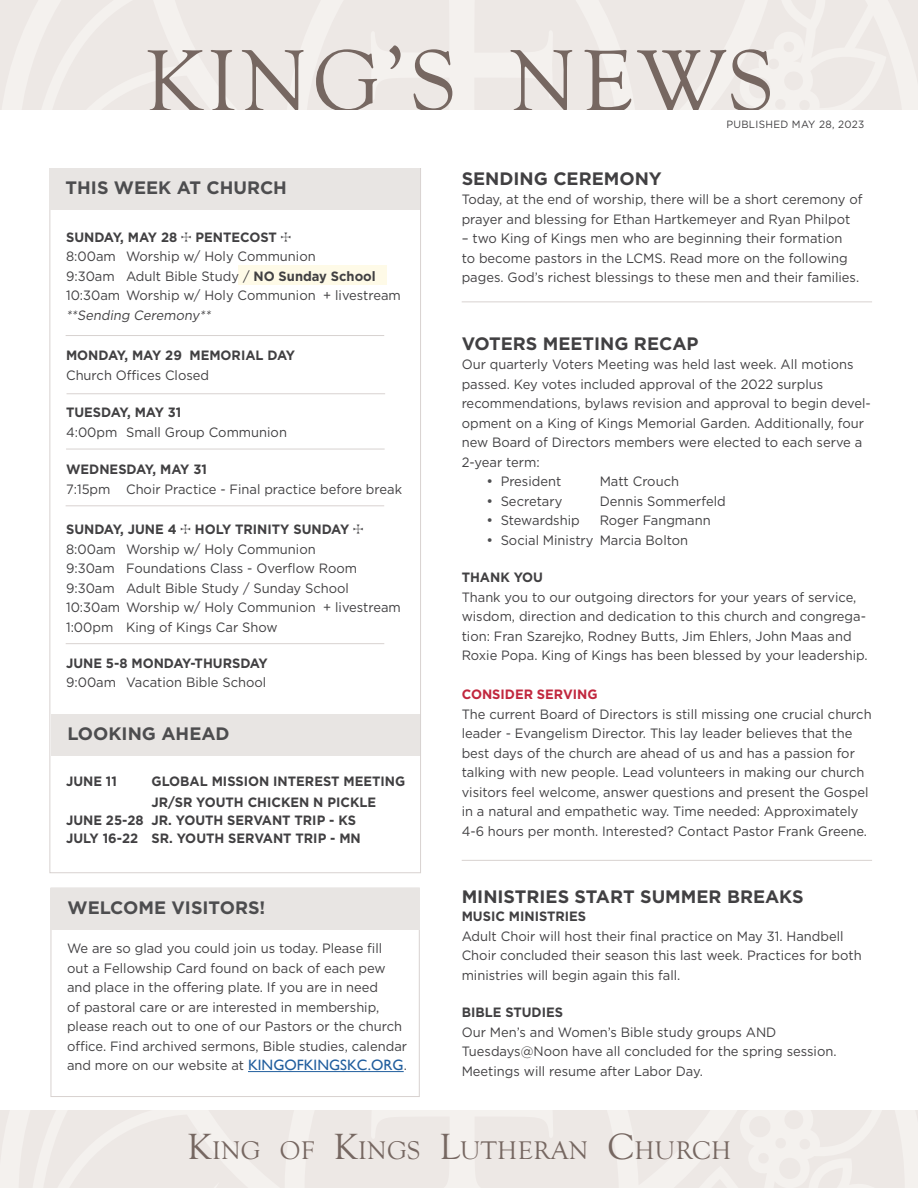
<style>
.page{position:relative;width:918px;height:1188px;background:#fff}
.page>*{position:absolute;margin:0;border:0;box-sizing:border-box;transform-origin:0 0}
.t1{font:90px "Goudy Old Style T";letter-spacing:.05em;color:#766761}
.t2{font:26.25px "Goudy Old Style T";letter-spacing:.015em;color:#766761}
.t3{font:700 18px "Gotham";color:#414042}
.t4{font:700 18px "Gotham";color:#4d4d4f}
.t5{font:13.5px/19.5px "Gotham";color:#414042;scale:.96 1}
.t6{font:700 13.5px/21px "Gotham";color:#414042;scale:.96 1}
.t7{font:italic 13.5px "Gotham";color:#414042;scale:.96 1}
.t8{font:700 13.5px "Gotham";color:#c1273e;scale:.96 1}
.t9{font:10.5px "Gotham";letter-spacing:.03em;color:#414042;scale:.96 1}
.s1{font-weight:700}
.s2{font-family:"Gill Sans";font-size:15px;color:#215e9e}
.s3{font-family:"Times New Roman";font-size:15px;color:#4d4d4f}
.s4{font-size:37.5px}
</style>
<div class="page">
<div style="left:238px;top:266px;width:149px;height:19px;background:#fefae7"></div>
<svg style="left:0;top:1111px;width:918px;height:77px;background:#efeae7"></svg>
<svg style="left:0;top:0;width:918px;height:110px;background:#efeae7"></svg>
<div style="left:51px;top:714px;width:369px;height:41px;background:#e8e5e3"></div>
<hr style="left:67px;top:393px;width:318px;height:1px;background:#d8d2d0">
<hr style="left:462px;top:860px;width:410px;height:1px;background:#d8d2d0">
<hr style="left:462px;top:302px;width:410px;height:1px;background:#d8d2d0">
<hr style="left:66px;top:643px;width:318px;height:1px;background:#d8d2d0">
<hr style="left:66px;top:505px;width:318px;height:1px;background:#d8d2d0">
<hr style="left:248px;top:1071px;width:156px;height:1px;background:#215e9e">
<div style="left:51px;top:888px;width:369px;height:41px;background:#e8e5e3"></div>
<hr style="left:66px;top:335px;width:318px;height:1px;background:#d8d2d0">
<hr style="left:66px;top:449px;width:319px;height:1px;background:#d8d2d0">
<div style="left:50px;top:168px;width:370px;height:41px;background:#e8e5e3"></div>
<h1 class="t1" style="left:144px;top:32px;width:631px">KING’S NEWS</h1>
<p class="t9" style="left:726px;top:118px;width:145px">PUBLISHED MAY 28, 2023</p>
<h3 class="t4" style="left:66px;top:176px;width:223px">THIS WEEK AT CHURCH</h3>
<p class="t6" style="left:66px;top:226px;width:117px">SUNDAY, MAY 28</p>
<p class="t6" style="left:195px;top:226px;width:86px">PENTECOST</p>
<p class="t5" style="left:66px;top:246px;width:350px">8:00am Worship w/ Holy Communion<br>9:30am Adult Bible Study / <span class="s1">NO Sunday School<br></span>10:30am Worship w/ Holy Communion + livestream</p>
<p class="t7" style="left:66px;top:306px;width:155px">**Sending Ceremony**</p>
<p class="t6" style="left:66px;top:345px;width:240px">MONDAY, MAY 29 MEMORIAL DAY</p>
<p class="t5" style="left:66px;top:365px;width:151px">Church Offices Closed</p>
<p class="t6" style="left:66px;top:402px;width:122px">TUESDAY, MAY 31</p>
<p class="t5" style="left:66px;top:422px;width:232px">4:00pm Small Group Communion</p>
<p class="t6" style="left:66px;top:459px;width:148px">WEDNESDAY, MAY 31</p>
<p class="t5" style="left:66px;top:479px;width:352px">7:15pm Choir Practice - Final practice before break</p>
<p class="t6" style="left:66px;top:519px;width:117px">SUNDAY, JUNE 4</p>
<p class="t6" style="left:195px;top:519px;width:163px">HOLY TRINITY SUNDAY</p>
<p class="t5" style="left:66px;top:539px;width:350px">8:00am Worship w/ Holy Communion<br>9:30am Foundations Class - Overflow Room 9:30am Adult Bible Study / Sunday School 10:30am Worship w/ Holy Communion + livestream 1:00pm King of Kings Car Show</p>
<p class="t6" style="left:66px;top:652px;width:212px">JUNE 5-8 MONDAY-THURSDAY</p>
<p class="t5" style="left:66px;top:672px;width:210px">9:00am Vacation Bible School</p>
<h3 class="t4" style="left:68px;top:722px;width:164px">LOOKING AHEAD</h3>
<p class="t6" style="left:66px;top:771px;width:54px">JUNE 11</p>
<p class="t6" style="left:152px;top:771px;width:266px">GLOBAL MISSION INTEREST MEETING<br>JR/SR YOUTH CHICKEN N PICKLE</p>
<p class="t6" style="left:66px;top:811px;width:309px;line-height:18px">JUNE 25-28 JR. YOUTH SERVANT TRIP - KS<br>JULY 16-22 SR. YOUTH SERVANT TRIP - MN</p>
<h3 class="t4" style="left:67px;top:896px;width:199px">WELCOME VISITORS!</h3>
<p class="t5" style="left:67px;top:939px;width:356px">We are so glad you could join us today. Please fill out a Fellowship Card found on back of each pew and place in the offering plate. If you are in need<br>of pastoral care or are interested in membership, please reach out to one of our Pastors or the church office. Find archived sermons, Bible studies, calendar and more on our website at <span class="s2">KINGOFKINGSKC.ORG</span>.</p>
<h3 class="t3" style="left:462px;top:167px;width:202px">SENDING CEREMONY</h3>
<p class="t5" style="left:462px;top:190px;width:419px">Today, at the end of worship, there will be a short ceremony of prayer and blessing for Ethan Hartkemeyer and Ryan Philpot</p>
<p class="t5" style="left:462px;top:229px;width:416px">– two King of Kings men who are beginning their formation to become pastors in the LCMS. Read more on the following pages. God’s richest blessings to these men and their families.</p>
<h3 class="t3" style="left:462px;top:332px;width:238px">VOTERS MEETING RECAP</h3>
<p class="t5" style="left:462px;top:355px;width:428px">Our quarterly Voters Meeting was held last week. All motions passed. Key votes included approval of the 2022 surplus recommendations, bylaws revision and approval to begin devel&shy;opment on a King of Kings Memorial Garden. Additionally, four new Board of Directors members were elected to each serve a 2-year term:</p>
<p class="t5" style="left:487px;top:472px;width:79px"><span class="s3">•</span> President</p>
<p class="t5" style="left:600px;top:472px;width:84px">Matt Crouch</p>
<p class="t5" style="left:487px;top:491px;width:80px"><span class="s3">•</span> Secretary</p>
<p class="t5" style="left:600px;top:491px;width:133px">Dennis Sommerfeld</p>
<p class="t5" style="left:487px;top:511px;width:98px"><span class="s3">•</span> Stewardship</p>
<p class="t5" style="left:600px;top:511px;width:117px">Roger Fangmann</p>
<p class="t5" style="left:487px;top:530px;width:211px"><span class="s3">•</span> Social Ministry Marcia Bolton</p>
<p class="t6" style="left:462px;top:567px;width:86px">THANK YOU</p>
<p class="t5" style="left:462px;top:587px;width:424px">Thank you to our outgoing directors for your years of service, wisdom, direction and dedication to this church and congrega&shy;tion: Fran Szarejko, Rodney Butts, Jim Ehlers, John Maas and Roxie Popa. King of Kings has been blessed by your leadership.</p>
<p class="t8" style="left:462px;top:686px;width:143px">CONSIDER SERVING</p>
<p class="t5" style="left:462px;top:704px;width:429px">The current Board of Directors is still missing one crucial church leader - Evangelism Director. This lay leader believes that the best days of the church are ahead of us and has a passion for talking with new people. Lead volunteers in making our church visitors feel welcome, answer questions and present the Gospel in a natural and empathetic way. Time needed: Approximately 4-6 hours per month. Interested? Contact Pastor Frank Greene.</p>
<h3 class="t3" style="left:462px;top:885px;width:344px">MINISTRIES START SUMMER BREAKS</h3>
<p class="t6" style="left:462px;top:906px;width:131px">MUSIC MINISTRIES</p>
<p class="t5" style="left:462px;top:926px;width:418px">Adult Choir will host their final practice on May 31. Handbell<br>Choir concluded their season this last week. Practices for both ministries will begin again this fall.</p>
<p class="t6" style="left:462px;top:1002px;width:107px">BIBLE STUDIES</p>
<p class="t5" style="left:462px;top:1022px;width:392px">Our Men’s and Women’s Bible study groups AND<br>Tuesdays@Noon have all concluded for the spring session.<br>Meetings will resume after Labor Day.</p>
<h2 class="t2" style="left:187px;top:1136px;width:545px"><span class="s4">K</span>ING OF <span class="s4">K</span>INGS <span class="s4">L</span>UTHERAN <span class="s4">C</span>HURCH</h2>
</div>
